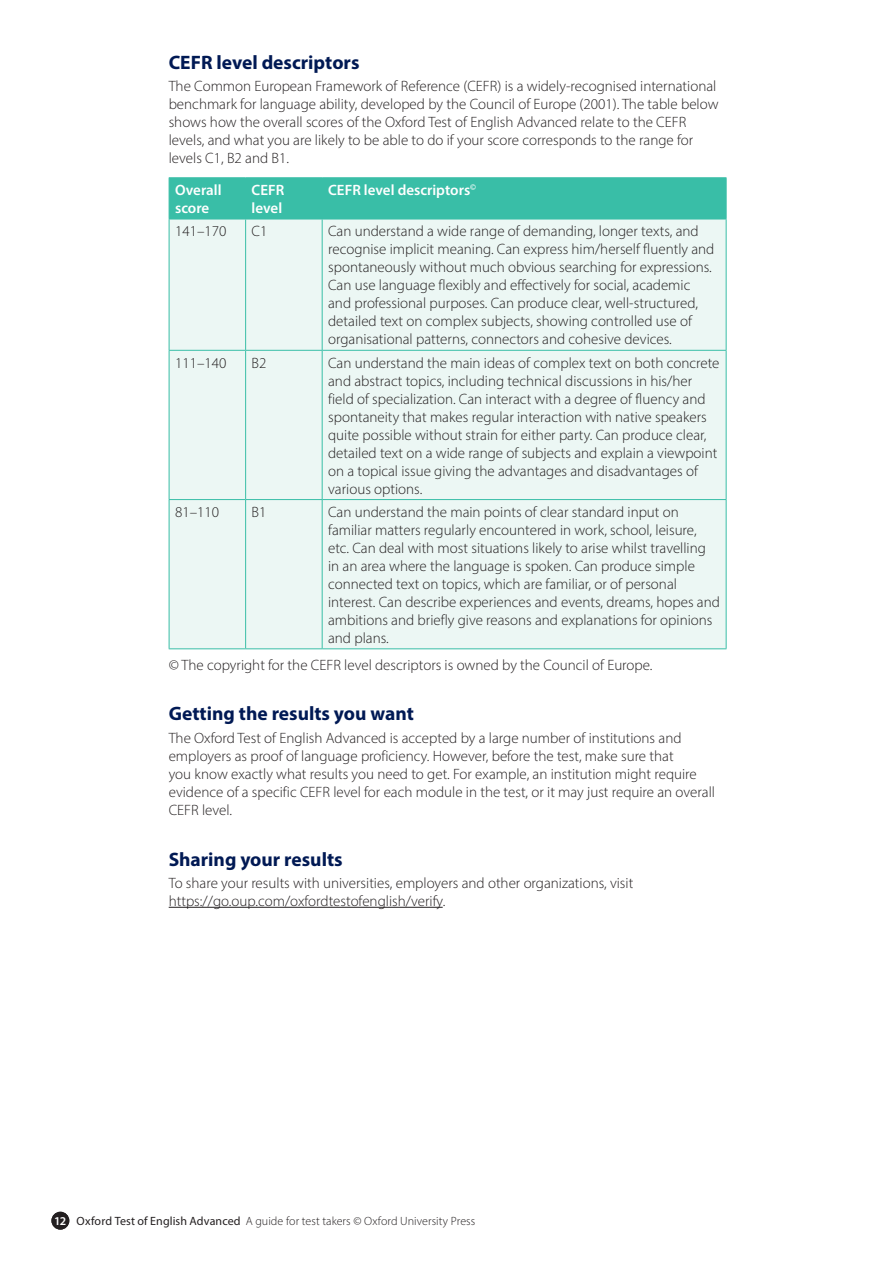
<style>
.page{position:relative;width:893px;height:1263px;background:#fff}
.page>*{position:absolute;margin:0;border:0;box-sizing:border-box;transform-origin:0 0}
.t1{font:700 19.5px "Myriad Pro";color:#001954}
.t2{font:300 15px/18px "Myriad Pro";color:#231f20}
.t3{font:600 15px/18px "Myriad Pro";color:#fff}
.t4{font:300 12px "Myriad Pro";letter-spacing:.005em;color:#231f20}
.s1{font-weight:600;color:#fff}
.s2{font-weight:400}
</style>
<div class="page">
<div style="left:51px;top:1212px;width:18px;height:17px;background:#231f20;border-radius:50%"></div>
<hr style="left:169px;top:907px;width:274px;height:1px;background:#231f20">
<div style="left:170px;top:178px;width:556px;height:41px;background:#39bea7"></div>
<div style="left:170px;top:220px;width:556px;height:428px;background:#ecf7f4"></div>
<hr style="left:169px;top:177px;width:77px;height:1px;background:#39bea7">
<hr style="left:169px;top:178px;width:1px;height:41px;background:#39bea7">
<hr style="left:246px;top:177px;width:76px;height:1px;background:#39bea7">
<hr style="left:245px;top:178px;width:1px;height:41px;background:#39bea7">
<hr style="left:322px;top:177px;width:404px;height:1px;background:#39bea7">
<hr style="left:322px;top:178px;width:1px;height:41px;background:#39bea7">
<hr style="left:726px;top:178px;width:1px;height:41px;background:#39bea7">
<hr style="left:169px;top:219px;width:77px;height:1px;background:#39bea7">
<hr style="left:169px;top:219px;width:1px;height:131px;background:#39bea7">
<hr style="left:246px;top:219px;width:76px;height:1px;background:#39bea7">
<hr style="left:245px;top:219px;width:1px;height:131px;background:#39bea7">
<hr style="left:322px;top:219px;width:404px;height:1px;background:#39bea7">
<hr style="left:322px;top:219px;width:1px;height:131px;background:#39bea7">
<hr style="left:726px;top:219px;width:1px;height:131px;background:#39bea7">
<hr style="left:169px;top:350px;width:77px;height:1px;background:#39bea7">
<hr style="left:169px;top:351px;width:1px;height:148px;background:#39bea7">
<hr style="left:246px;top:350px;width:76px;height:1px;background:#39bea7">
<hr style="left:245px;top:351px;width:1px;height:148px;background:#39bea7">
<hr style="left:322px;top:350px;width:404px;height:1px;background:#39bea7">
<hr style="left:322px;top:351px;width:1px;height:148px;background:#39bea7">
<hr style="left:726px;top:351px;width:1px;height:148px;background:#39bea7">
<hr style="left:169px;top:499px;width:77px;height:1px;background:#39bea7">
<hr style="left:169px;top:500px;width:1px;height:148px;background:#39bea7">
<hr style="left:246px;top:499px;width:76px;height:1px;background:#39bea7">
<hr style="left:245px;top:500px;width:1px;height:148px;background:#39bea7">
<hr style="left:322px;top:499px;width:404px;height:1px;background:#39bea7">
<hr style="left:322px;top:500px;width:1px;height:148px;background:#39bea7">
<hr style="left:726px;top:500px;width:1px;height:148px;background:#39bea7">
<hr style="left:169px;top:648px;width:77px;height:1px;background:#39bea7">
<hr style="left:246px;top:648px;width:76px;height:1px;background:#39bea7">
<hr style="left:322px;top:648px;width:404px;height:1px;background:#39bea7">
<h1 class="t1" style="left:169px;top:49px;width:192px">CEFR level descriptors</h1>
<p class="t2" style="left:169px;top:77px;width:551px">The Common European Framework of Reference (CEFR) is a widely-recognised international benchmark for language ability, developed by the Council of Europe (2001). The table below shows how the overall scores of the Oxford Test of English Advanced relate to the CEFR levels, and what you are likely to be able to do if your score corresponds to the range for levels C1, B2 and B1.</p>
<p class="t3" style="left:175px;top:181px;width:48px">Overall score</p>
<p class="t3" style="left:252px;top:181px;width:34px">CEFR level</p>
<p class="t3" style="left:328px;top:181px;width:150px">CEFR level descriptors<sup>©</sup></p>
<p class="t2" style="left:175px;top:222px;width:53px">141–170</p>
<p class="t2" style="left:252px;top:222px;width:17px">C1</p>
<p class="t2" style="left:328px;top:222px;width:388px">Can understand a wide range of demanding, longer texts, and recognise implicit meaning. Can express him/herself fluently and spontaneously without much obvious searching for expressions.<br>Can use language flexibly and effectively for social, academic and professional purposes. Can produce clear, well-structured, detailed text on complex subjects, showing controlled use of organisational patterns, connectors and cohesive devices.</p>
<p class="t2" style="left:175px;top:353px;width:53px">111–140</p>
<p class="t2" style="left:252px;top:353px;width:16px">B2</p>
<p class="t2" style="left:328px;top:353px;width:393px">Can understand the main ideas of complex text on both concrete and abstract topics, including technical discussions in his/her field of specialization. Can interact with a degree of fluency and spontaneity that makes regular interaction with native speakers quite possible without strain for either party. Can produce clear, detailed text on a wide range of subjects and explain a viewpoint on a topical issue giving the advantages and disadvantages of various options.</p>
<p class="t2" style="left:175px;top:503px;width:46px">81–110</p>
<p class="t2" style="left:252px;top:503px;width:16px">B1</p>
<p class="t2" style="left:328px;top:503px;width:393px">Can understand the main points of clear standard input on familiar matters regularly encountered in work, school, leisure, etc. Can deal with most situations likely to arise whilst travelling in an area where the language is spoken. Can produce simple connected text on topics, which are familiar, or of personal interest. Can describe experiences and events, dreams, hopes and ambitions and briefly give reasons and explanations for opinions and plans.</p>
<p class="t2" style="left:169px;top:655px;width:485px">© The copyright for the CEFR level descriptors is owned by the Council of Europe.</p>
<h1 class="t1" style="left:169px;top:701px;width:247px">Getting the results you want</h1>
<p class="t2" style="left:169px;top:729px;width:548px">The Oxford Test of English Advanced is accepted by a large number of institutions and employers as proof of language proficiency. However, before the test, make sure that<br>you know exactly what results you need to get. For example, an institution might require evidence of a specific CEFR level for each module in the test, or it may just require an overall CEFR level.</p>
<h1 class="t1" style="left:169px;top:846px;width:175px">Sharing your results</h1>
<p class="t2" style="left:169px;top:874px;width:466px">To share your results with universities, employers and other organizations, visit https://go.oup.com/oxfordtestofenglish/verify.</p>
<p class="t4" style="left:54px;top:1213px;width:423px"><span class="s1">12</span> <span class="s2">Oxford Test of English Advanced</span> A guide for test takers © Oxford University Press</p>
</div>
